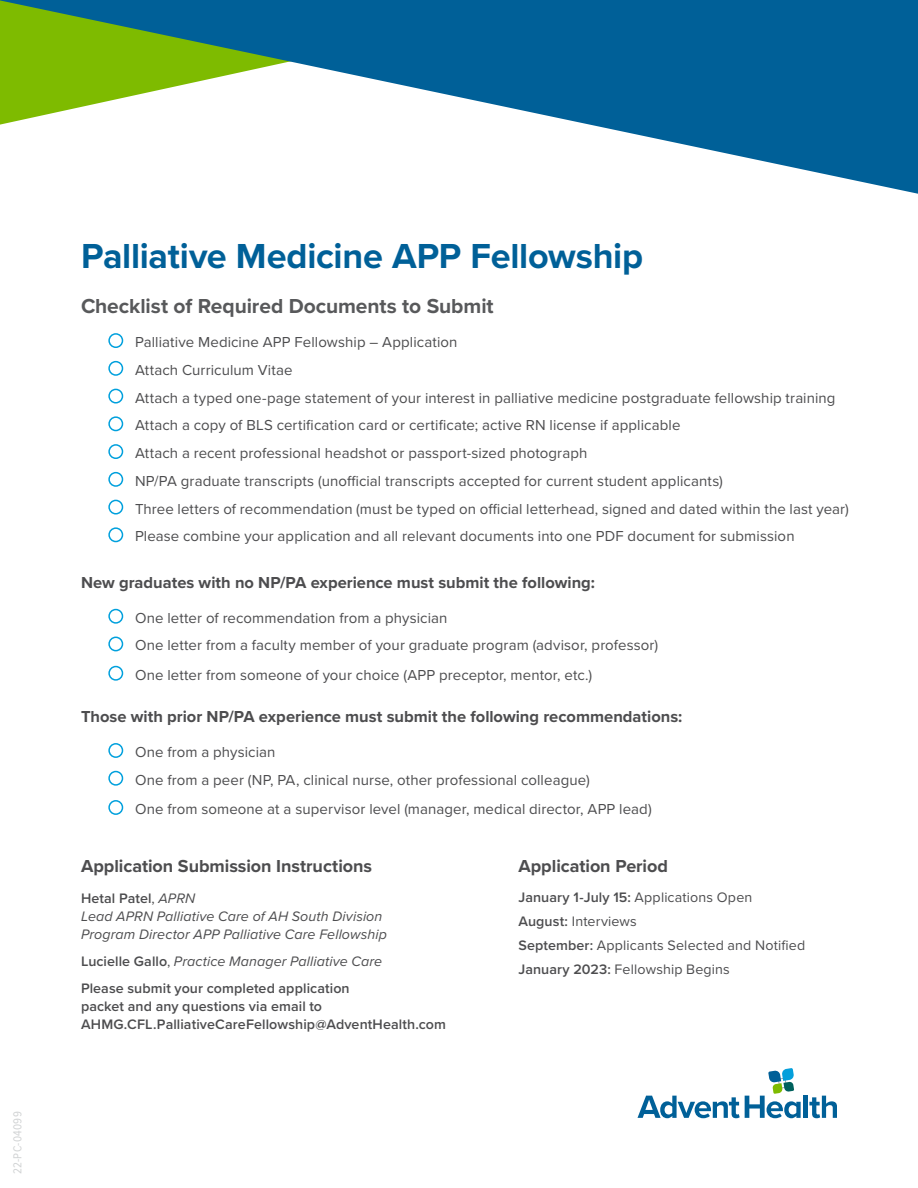
<style>
.page{position:relative;width:918px;height:1188px;background:#fff}
.page>*{position:absolute;margin:0;border:0;box-sizing:border-box;transform-origin:0 0}
.t1{font:700 36px "Proxima Nova";letter-spacing:-.01em;color:#006098}
.t2{font:700 21px "Proxima Nova";letter-spacing:-.005em;color:#58595b}
.t3{font:700 18px "Proxima Nova";color:#4d4d4f}
.t4{font:700 16.5px "Proxima Nova";color:#4d4d4f}
.t5{font:15px "Proxima Nova";letter-spacing:.005em;color:#4d4d4f}
.t6{font:600 14.25px/27px "Proxima Nova";letter-spacing:.005em;color:#4d4d4f}
.t7{font:14.25px/23.9px "Proxima Nova";letter-spacing:.01em;color:#4d4d4f}
.t8{font:italic 14.25px/18px "Proxima Nova";letter-spacing:.005em;color:#4d4d4f}
.t9{font:12px "Proxima Nova Cond";letter-spacing:.02em;color:#d1d3d4}
.s1{font-size:22.5px;color:#00a0dd}
.s2{font-weight:600;font-style:normal}
.s3{font-style:normal}
.s4{font-weight:400}
.s5{font-weight:400;font-style:italic}
.s6{font-weight:600}
</style>
<div class="page">
<svg style="left:0;top:0;width:918px;height:194px"></svg>
<hr style="left:804px;top:1096px;width:4px;height:22px;background:#006098">
<svg style="left:809px;top:1096px;width:28px;height:22px"></svg>
<svg style="left:638px;top:1068px;width:163px;height:50px"></svg>
<p class="t9" style="left:9px;top:1174px;width:64px;rotate:-90deg">22-PC-04099</p>
<h1 class="t1" style="left:81px;top:229px;width:564px">Palliative Medicine APP Fellowship</h1>
<h2 class="t2" style="left:81px;top:290px;width:414px">Checklist of Required Documents to Submit</h2>
<p class="t5" style="left:108px;top:331px;width:351px"><span class="s1">●</span> Palliative Medicine APP Fellowship – Application</p>
<p class="t5" style="left:108px;top:359px;width:186px"><span class="s1">●</span> Attach Curriculum Vitae</p>
<p class="t5" style="left:108px;top:386px;width:729px"><span class="s1">●</span> Attach a typed one-page statement of your interest in palliative medicine postgraduate fellowship training</p>
<p class="t5" style="left:108px;top:414px;width:574px"><span class="s1">●</span> Attach a copy of BLS certification card or certificate; active RN license if applicable</p>
<p class="t5" style="left:108px;top:442px;width:481px"><span class="s1">●</span> Attach a recent professional headshot or passport-sized photograph</p>
<p class="t5" style="left:108px;top:470px;width:617px"><span class="s1">●</span> NP/PA graduate transcripts (unofficial transcripts accepted for current student applicants)</p>
<p class="t5" style="left:108px;top:497px;width:742px"><span class="s1">●</span> Three letters of recommendation (must be typed on official letterhead, signed and dated within the last year)</p>
<p class="t5" style="left:108px;top:525px;width:688px"><span class="s1">●</span> Please combine your application and all relevant documents into one PDF document for submission</p>
<p class="t4" style="left:81px;top:570px;width:515px">New graduates with no NP/PA experience must submit the following:</p>
<p class="t5" style="left:108px;top:606px;width:341px"><span class="s1">●</span> One letter of recommendation from a physician</p>
<p class="t5" style="left:108px;top:634px;width:552px"><span class="s1">●</span> One letter from a faculty member of your graduate program (advisor, professor)</p>
<p class="t5" style="left:108px;top:663px;width:486px"><span class="s1">●</span> One letter from someone of your choice (APP preceptor, mentor, etc.)</p>
<p class="t4" style="left:81px;top:705px;width:603px">Those with prior NP/PA experience must submit the following recommendations:</p>
<p class="t5" style="left:108px;top:741px;width:169px"><span class="s1">●</span> One from a physician</p>
<p class="t5" style="left:108px;top:768px;width:483px"><span class="s1">●</span> One from a peer (NP, PA, clinical nurse, other professional colleague)</p>
<p class="t5" style="left:108px;top:798px;width:545px"><span class="s1">●</span> One from someone at a supervisor level (manager, medical director, APP lead)</p>
<p class="t3" style="left:81px;top:852px;width:293px">Application Submission Instructions</p>
<p class="t8" style="left:81px;top:889px;width:307px"><span class="s2">Hetal Patel</span><span class="s3">,</span> APRN<br>Lead APRN Palliative Care of AH South Division<br>Program Director APP Palliative Care Fellowship</p>
<p class="t6" style="left:81px;top:948px;width:303px">Lucielle Gallo<span class="s4">,</span> <span class="s5">Practice Manager Palliative Care<br></span>Please submit your completed application</p>
<p class="t6" style="left:81px;top:997px;width:367px;line-height:18px">packet and any questions via email to<br>AHMG.CFL.PalliativeCareFellowship@AdventHealth.com</p>
<p class="t3" style="left:518px;top:852px;width:151px">Application Period</p>
<p class="t7" style="left:518px;top:885px;width:288px"><span class="s6">January 1-July 15:</span> Applications Open <span class="s6">August:</span> Interviews<br><span class="s6">September:</span> Applicants Selected and Notified <span class="s6">January 2023:</span> Fellowship Begins</p>
</div>
